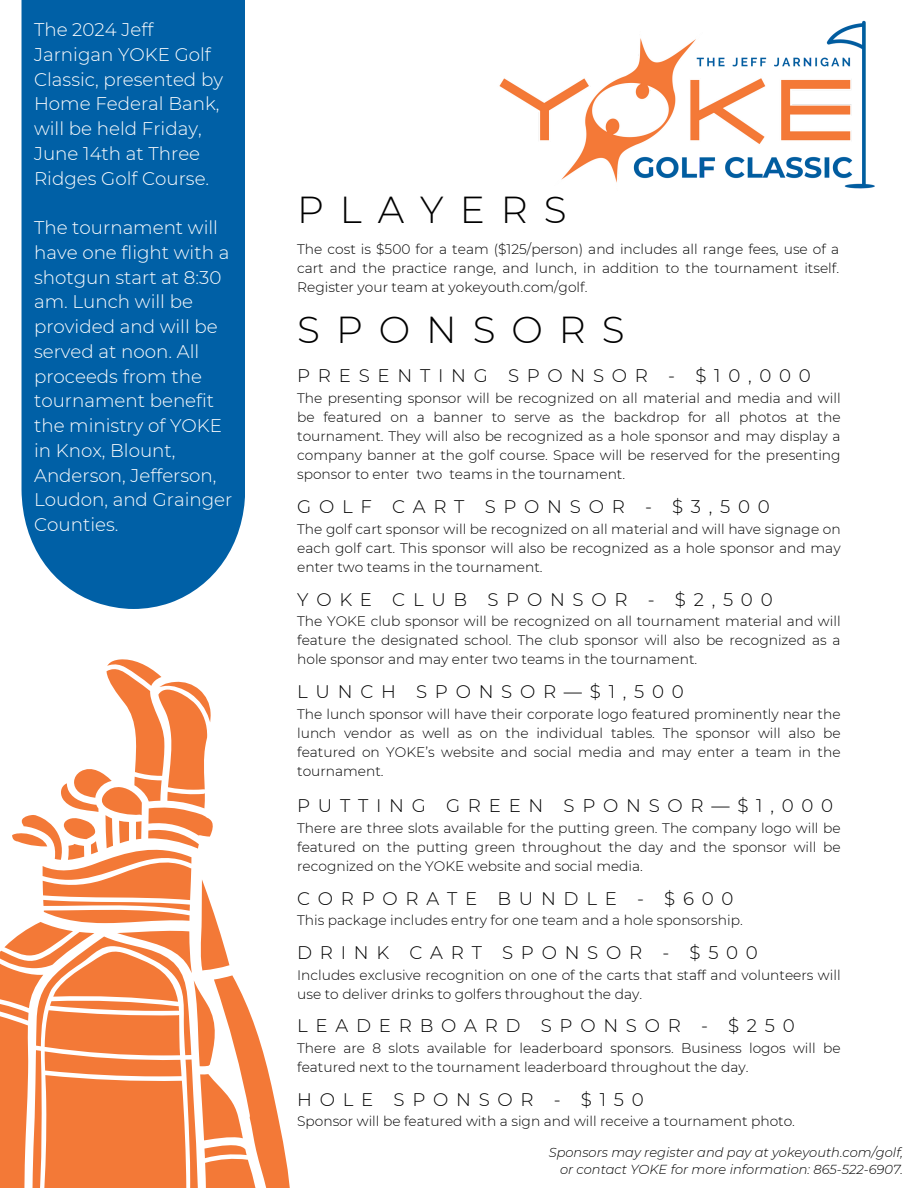
<style>
.page{position:relative;width:918px;height:1188px;background:#fff}
.page>*{position:absolute;margin:0;border:0;box-sizing:border-box;transform-origin:0 0}
.t1{font:300 37.5px "Montserrat";letter-spacing:.425em;color:#000}
.t2{font:300 18.3px/24.8px "Montserrat";color:#fff}
.t3{font:300 18.15px "Montserrat";letter-spacing:.425em;color:#000}
.t4{font:300 13.8px/19.2px "Montserrat";color:#000;text-align:justify}
.t5{font:italic 300 13.05px "Montserrat";color:#000}
</style>
<div class="page">
<img style="left:499px;top:20px;width:376px;height:169px">
<svg style="left:0;top:659px;width:290px;height:529px"></svg>
<div style="left:22px;top:0;width:223px;height:609px;background:#0060a6"></div>
<p class="t2" style="left:34px;top:17px;width:190px">The 2024 Jeff<br>Jarnigan YOKE Golf<br>Classic, presented by<br>Home Federal Bank, will be held Friday,<br>June 14th at Three<br>Ridges Golf Course.</p>
<h2 class="t2" style="left:34px;top:215px;width:200px">The tournament will have one flight with a shotgun start at 8:30 am. Lunch will be provided and will be served at noon. All proceeds from the tournament benefit the ministry of YOKE in Knox, Blount,<br>Anderson, Jefferson,<br>Loudon, and Grainger<br>Counties.</h2>
<p class="t1" style="left:297px;top:187px;width:271px">PLAYERS</p>
<h2 class="t4" style="left:297px;top:239px;width:543px">The cost is $500 for a team ($125/person) and includes all range fees, use of a cart and the practice range, and lunch, in addition to the tournament itself.<br>Register your team at yokeyouth.com/golf.</h2>
<h3 class="t1" style="left:297px;top:307px;width:329px">SPONSORS</h3>
<p class="t3" style="left:297px;top:365px;width:515px">PRESENTING SPONSOR - $10,000</p>
<p class="t4" style="left:297px;top:388px;width:545px">The presenting sponsor will be recognized on all material and media and will be featured on a banner to serve as the backdrop for all photos at the tournament. They will also be recognized as a hole sponsor and may display a company banner at the golf course. Space will be reserved for the presenting sponsor to enter two teams in the tournament.</p>
<p class="t3" style="left:297px;top:495px;width:474px">GOLF CART SPONSOR - $3,500</p>
<h1 class="t4" style="left:297px;top:519px;width:545px">The golf cart sponsor will be recognized on all material and will have signage on each golf cart. This sponsor will also be recognized as a hole sponsor and may enter two teams in the tournament.</h1>
<h2 class="t3" style="left:297px;top:588px;width:477px">YOKE CLUB SPONSOR - $2,500</h2>
<h1 class="t4" style="left:297px;top:612px;width:545px">The YOKE club sponsor will be recognized on all tournament material and will feature the designated school. The club sponsor will also be recognized as a hole sponsor and may enter two teams in the tournament.</h1>
<h2 class="t3" style="left:297px;top:681px;width:388px">LUNCH SPONSOR—$1,500</h2>
<p class="t4" style="left:297px;top:704px;width:545px">The lunch sponsor will have their corporate logo featured prominently near the lunch vendor as well as on the individual tables. The sponsor will also be featured on YOKE’s website and social media and may enter a team in the tournament.</p>
<h2 class="t3" style="left:297px;top:795px;width:538px">PUTTING GREEN SPONSOR—$1,000</h2>
<p class="t4" style="left:297px;top:818px;width:545px">There are three slots available for the putting green. The company logo will be featured on the putting green throughout the day and the sponsor will be recognized on the YOKE website and social media.</p>
<h2 class="t3" style="left:297px;top:887px;width:438px">CORPORATE BUNDLE - $600</h2>
<p class="t4" style="left:297px;top:911px;width:447px">This package includes entry for one team and a hole sponsorship.</p>
<h2 class="t3" style="left:297px;top:941px;width:462px">DRINK CART SPONSOR - $500</h2>
<p class="t4" style="left:297px;top:965px;width:545px">Includes exclusive recognition on one of the carts that staff and volunteers will use to deliver drinks to golfers throughout the day.</p>
<h2 class="t3" style="left:297px;top:1015px;width:499px">LEADERBOARD SPONSOR - $250</h2>
<p class="t4" style="left:297px;top:1039px;width:545px">There are 8 slots available for leaderboard sponsors. Business logos will be featured next to the tournament leaderboard throughout the day.</p>
<h2 class="t3" style="left:297px;top:1088px;width:348px">HOLE SPONSOR - $150</h2>
<p class="t4" style="left:297px;top:1112px;width:499px">Sponsor will be featured with a sign and will receive a tournament photo.</p>
<p class="t5" style="left:549px;top:1144px;width:356px">Sponsors may register and pay at yokeyouth.com/golf,</p>
<p class="t5" style="left:560px;top:1161px;width:345px">or contact YOKE for more information: 865-522-6907.</p>
</div>
